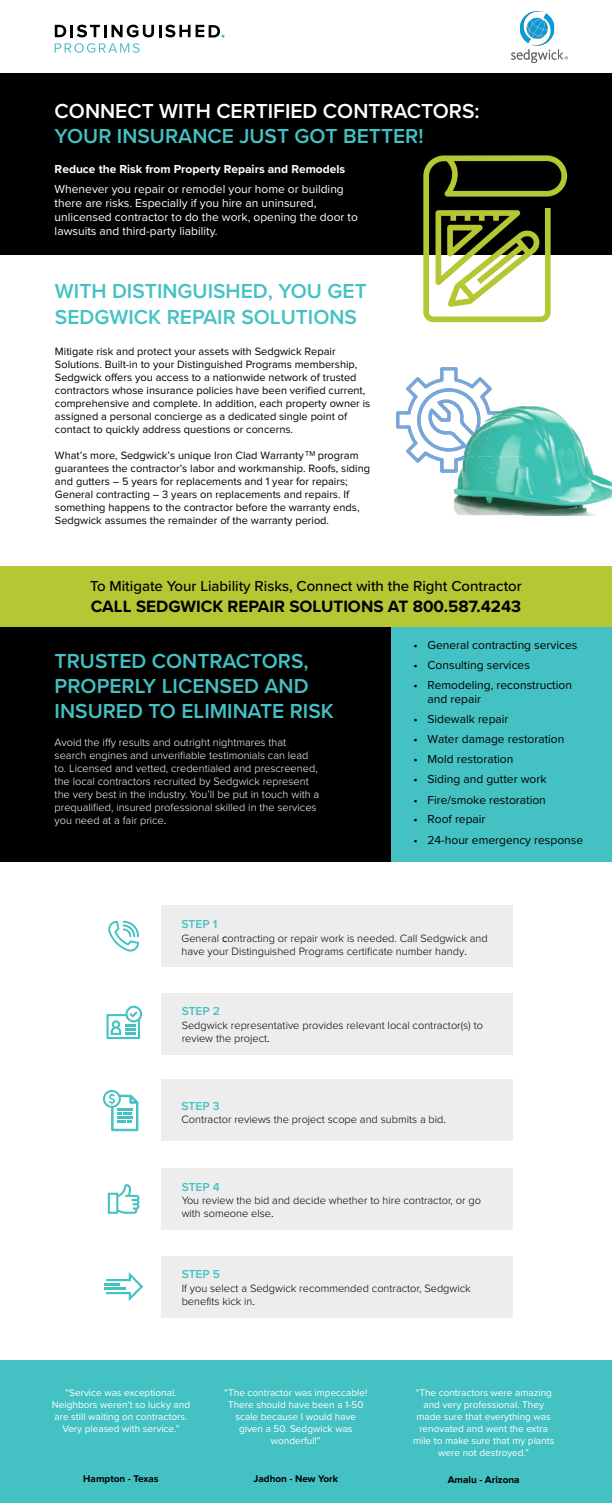
<style>
.page{position:relative;width:612px;height:1503px;background:#fff}
.page>*{position:absolute;margin:0;border:0;box-sizing:border-box;transform-origin:0 0}
.t1{font:600 21px/25.2px "Proxima Nova";color:#44c1c3}
.t2{font:600 21px "Proxima Nova";color:#fff}
.t3{font:700 17px "Proxima Nova";color:#000}
.t4{font:500 15px "Proxima Nova";color:#000}
.t5{font:12px/19.8px "Proxima Nova";color:#000}
.t6{font:12px/14px "Proxima Nova";color:#fff}
.t7{font:600 12px "Proxima Nova";color:#44c1c3}
.t8{font:11px/13px "Proxima Nova";color:#000}
.t9{font:300 11px/12.9px "Proxima Nova";color:#000}
.t10{font:300 11px/13px "Proxima Nova";color:#fff}
.t11{font:10px/12px "Proxima Nova";color:#fff;text-align:center}
.t12{font:700 10px "Proxima Nova";color:#000}
.t13{font:700 10px "Proxima Nova";color:#000}
.t14{font:7.3px "Proxima Nova";color:#000}
.s1{font-weight:700}
.s2{font-weight:400}
.s3{font-style:inherit}
</style>
<div class="page">
<div style="left:0;top:1359px;width:612px;height:143px;background:#44c1c3"></div>
<img style="left:453px;top:406px;width:159px;height:109px">
<svg style="left:396px;top:367px;width:106px;height:106px"></svg>
<img style="left:440px;top:462px;width:18px;height:11px">
<img style="left:414px;top:386px;width:17px;height:77px">
<div style="left:0;top:566px;width:612px;height:61px;background:#b5c733"></div>
<div style="left:0;top:73px;width:612px;height:182px;background:#000"></div>
<div style="left:391px;top:627px;width:221px;height:234px;background:#44c1c3"></div>
<div style="left:0;top:627px;width:391px;height:234px;background:#000"></div>
<svg style="left:55px;top:25px;width:170px;height:28px"></svg>
<svg style="left:423px;top:155px;width:144px;height:167px"></svg>
<div style="left:161px;top:905px;width:351px;height:62px;background:#ededed"></div>
<div style="left:161px;top:993px;width:351px;height:61px;background:#ededed"></div>
<div style="left:161px;top:1079px;width:351px;height:62px;background:#ededed"></div>
<div style="left:161px;top:1168px;width:351px;height:61px;background:#ededed"></div>
<div style="left:161px;top:1255px;width:351px;height:62px;background:#ededed"></div>
<svg style="left:108px;top:920px;width:31px;height:31px"></svg>
<svg style="left:107px;top:1005px;width:35px;height:34px"></svg>
<svg style="left:108px;top:1184px;width:31px;height:29px"></svg>
<svg style="left:103px;top:1090px;width:36px;height:41px"></svg>
<svg style="left:104px;top:1272px;width:39px;height:29px"></svg>
<hr style="left:104px;top:1287px;width:22px;height:2px;background:#44c1c3">
<img style="left:511px;top:12px;width:56px;height:50px">
<h1 class="t2" style="left:55px;top:95px;width:427px">CONNECT WITH CERTIFIED CONTRACTORS:</h1>
<h1 class="t1" style="left:55px;top:123px;width:370px">YOUR INSURANCE JUST GOT BETTER!</h1>
<p class="t6" style="left:55px;top:159px;width:292px;line-height:19.1px"><span class="s1">Reduce</span> <span class="s1">t</span><span class="s1">he Risk</span> <span class="s1">f</span><span class="s1">rom Property Repairs and Remodels<br></span>Whenever you repair or remodel your home or building</p>
<p class="t6" style="left:55px;top:195px;width:305px">there are risks. Especially if you hire an uninsured, unlicensed contractor to do the work, opening the door to lawsuits and third-party liability.</p>
<h1 class="t1" style="left:55px;top:278px;width:313px">WITH DISTINGUISHED, YOU GET<br>SEDGWICK REPAIR SOLUTIONS</h1>
<p class="t8" style="left:55px;top:345px;width:317px">Mitigate risk and protect your assets with Sedgwick Repair Solutions. Built i n- to your Distinguished Programs membership, Sedgwick offers you access to a nationwide network of trusted contractors whose insurance policies have been verified current, comprehensive and complete In. addition, each property owner is assigned a personal concierge as a dedicated single point of contact to quickly address questions or concerns.</p>
<p class="t8" style="left:318px;top:449px;width:42px">program</p>
<p class="t14" style="left:305px;top:449px;width:12px">TM</p>
<p class="t8" style="left:55px;top:449px;width:317px">What s’ more, Sedgwick s’ unique Iron Clad Warranty<br>guarantees the contractor s’ labor and workmanship. Roofs, siding and gutters – 5 years for replacements and 1 year for repairs; General contracting – 3 years on replacements and repairs If. something happens to the contractor before the warranty ends, Sedgwick assumes the remainder of the warranty period.</p>
<h3 class="t4" style="left:90px;top:575px;width:433px">To Mitigate Your Liability Risks, Connect with the Right Contractor</h3>
<h2 class="t3" style="left:91px;top:593px;width:432px">CALL SEDGWICK REPAIR SOLUTIONS AT 800.587.4243</h2>
<p class="t5" style="left:428px;top:634px;width:151px">General contracting services</p>
<p class="t5" style="left:413px;top:634px;width:6px">•</p>
<h1 class="t1" style="left:55px;top:647px;width:281px">TRUSTED CONTRACTORS,<br>PROPERLY LICENSED AND<br>INSURED TO ELIMINATE RISK</h1>
<p class="t10" style="left:55px;top:734px;width:266px">Avoid the iffy results and outright nightmares that search engines and unverifiable testimonials can lead to. Licensed and vetted, credentialed and prescreened, the local contractors recruited by Sedgwick represent the very best in the industry. You l l’ be put in touch with a prequalified, insured professional skilled in the services you need at a fair price<span class="s2">.</span></p>
<p class="t5" style="left:413px;top:654px;width:6px">•</p>
<p class="t5" style="left:428px;top:654px;width:104px">Consulting services</p>
<p class="t5" style="left:413px;top:674px;width:6px">•</p>
<p class="t5" style="left:428px;top:674px;width:146px">Remodeling, reconstruction</p>
<p class="t5" style="left:413px;top:708px;width:6px">•</p>
<p class="t5" style="left:428px;top:689px;width:83px">and repair<br>Sidewalk repair</p>
<p class="t5" style="left:413px;top:728px;width:6px">•</p>
<p class="t5" style="left:428px;top:728px;width:138px">Water damage restoration</p>
<p class="t5" style="left:413px;top:749px;width:6px">•</p>
<p class="t5" style="left:428px;top:749px;width:87px">Mold restoration</p>
<p class="t5" style="left:413px;top:769px;width:6px">•</p>
<p class="t5" style="left:428px;top:769px;width:121px">Siding and gutter work</p>
<p class="t5" style="left:413px;top:789px;width:6px">•</p>
<p class="t5" style="left:428px;top:789px;width:120px">Fire/smoke restoration</p>
<p class="t5" style="left:413px;top:809px;width:6px">•</p>
<p class="t5" style="left:428px;top:809px;width:60px">Roof repair</p>
<p class="t5" style="left:413px;top:829px;width:6px">•</p>
<p class="t5" style="left:428px;top:829px;width:157px">24-hour emergency response</p>
<p class="t7" style="left:182px;top:915px;width:37px">STEP 1</p>
<p class="t9" style="left:182px;top:931px;width:308px">General <span class="s2">c</span>ontracting or repair work is needed. Call Sedgwick and have your Distinguished Programs certificate number handy<span class="s2">.</span></p>
<p class="t7" style="left:182px;top:1002px;width:40px">STEP 2</p>
<p class="t9" style="left:182px;top:1018px;width:303px">Sedgwick representative provides relevant local contractor s( ) to review the project<span class="s2">.</span></p>
<p class="t7" style="left:182px;top:1096px;width:40px">STEP 3</p>
<p class="t9" style="left:182px;top:1112px;width:266px">Contractor reviews the project scope and submits a bid<span class="s2">.</span></p>
<p class="t7" style="left:182px;top:1177px;width:40px">STEP 4</p>
<p class="t9" style="left:182px;top:1193px;width:301px">You review the bid and decide whether to hire contractor, or go with someone else<span class="s2">.</span></p>
<p class="t7" style="left:182px;top:1265px;width:40px">STEP 5</p>
<p class="t9" style="left:182px;top:1280px;width:291px">If you select a Sedgwick recommended contractor, Sedgwick benefits kick in<span class="s2">.</span></p>
<p class="t11" style="left:52px;top:1386px;width:140px">“Service was exceptional.<br>Neighbors weren t’ so lucky and are still waiting on contractors.<br>Very pleased with service“.</p>
<p class="t11" style="left:224px;top:1386px;width:145px">“The contractor was impeccable!<br>There should have been a 1-50 scale because I would have given a 50. Sedgwick was wonderful “!</p>
<p class="t12" style="left:83px;top:1471px;width:77px">Hampton - Texas</p>
<p class="t12" style="left:254px;top:1471px;width:86px">Jadhon - New York</p>
<p class="t11" style="left:413px;top:1386px;width:143px">“The contractors were amazing and very professional. They made sure that everything was renovated and went the extra mile to make sure that my plants were not destroyed“.</p>
<p class="t13" style="left:448px;top:1473px;width:73px">Amalu <span class="s3">-</span> Arizona</p>
</div>
